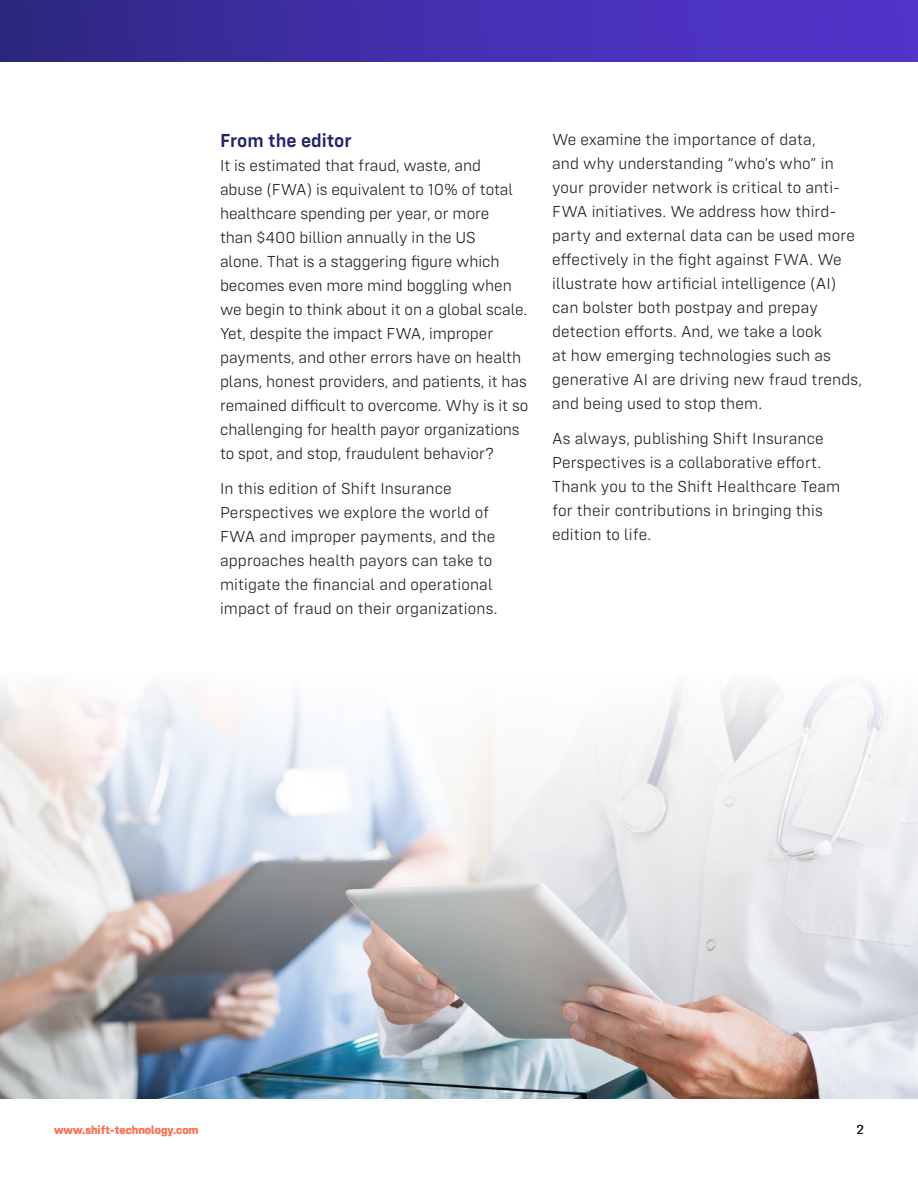
<style>
.page{position:relative;width:918px;height:1188px;background:#fff}
.page>*{position:absolute;margin:0;border:0;box-sizing:border-box;transform-origin:0 0}
.t1{font:600 19.5px "Config Rounded";color:#24246e}
.t2{font:300 16.5px/24px "Config Rounded";letter-spacing:.005em;color:#212121}
.t3{font:13.5px "Config Rounded";color:#212121}
.t4{font:600 12px "Config Rounded";color:#ff7353}
</style>
<div class="page">
<div style="left:0;top:0;width:918px;height:62px;background:linear-gradient(to right,#2f2885,#5636d2)"></div>
<img style="left:0;top:687px;width:918px;height:412px">
<p class="t1" style="left:220px;top:129px;width:133px">From the editor</p>
<p class="t2" style="left:220px;top:153px;width:310px">It is estimated that fraud, waste, and<br>abuse (FWA) is equivalent to 10% of total healthcare spending per year, or more<br>than $400 billion annually in the US<br>alone. That is a staggering figure which becomes even more mind boggling when we begin to think about it on a global scale.<br>Yet, despite the impact FWA, improper payments, and other errors have on health plans, honest providers, and patients, it has remained difficult to overcome. Why is it so challenging for health payor organizations to spot, and stop, fraudulent behavior?</p>
<p class="t2" style="left:220px;top:476px;width:279px">In this edition of Shift Insurance Perspectives we explore the world of FWA and improper payments, and the approaches health payors can take to mitigate the financial and operational impact of fraud on their organizations.</p>
<p class="t2" style="left:552px;top:127px;width:311px">We examine the importance of data,<br>and why understanding “who’s who” in your provider network is critical to anti-FWA initiatives. We address how third&shy;party and external data can be used more effectively in the fight against FWA. We illustrate how artificial intelligence (AI) can bolster both postpay and prepay detection efforts. And, we take a look<br>at how emerging technologies such as generative AI are driving new fraud trends, and being used to stop them.</p>
<p class="t2" style="left:552px;top:426px;width:290px">As always, publishing Shift Insurance Perspectives is a collaborative effort.<br>Thank you to the Shift Healthcare Team for their contributions in bringing this edition to life.</p>
<p class="t4" style="left:54px;top:1123px;width:146px">www.shift-technology.com</p>
<p class="t3" style="left:856px;top:1122px;width:9px">2</p>
</div>
